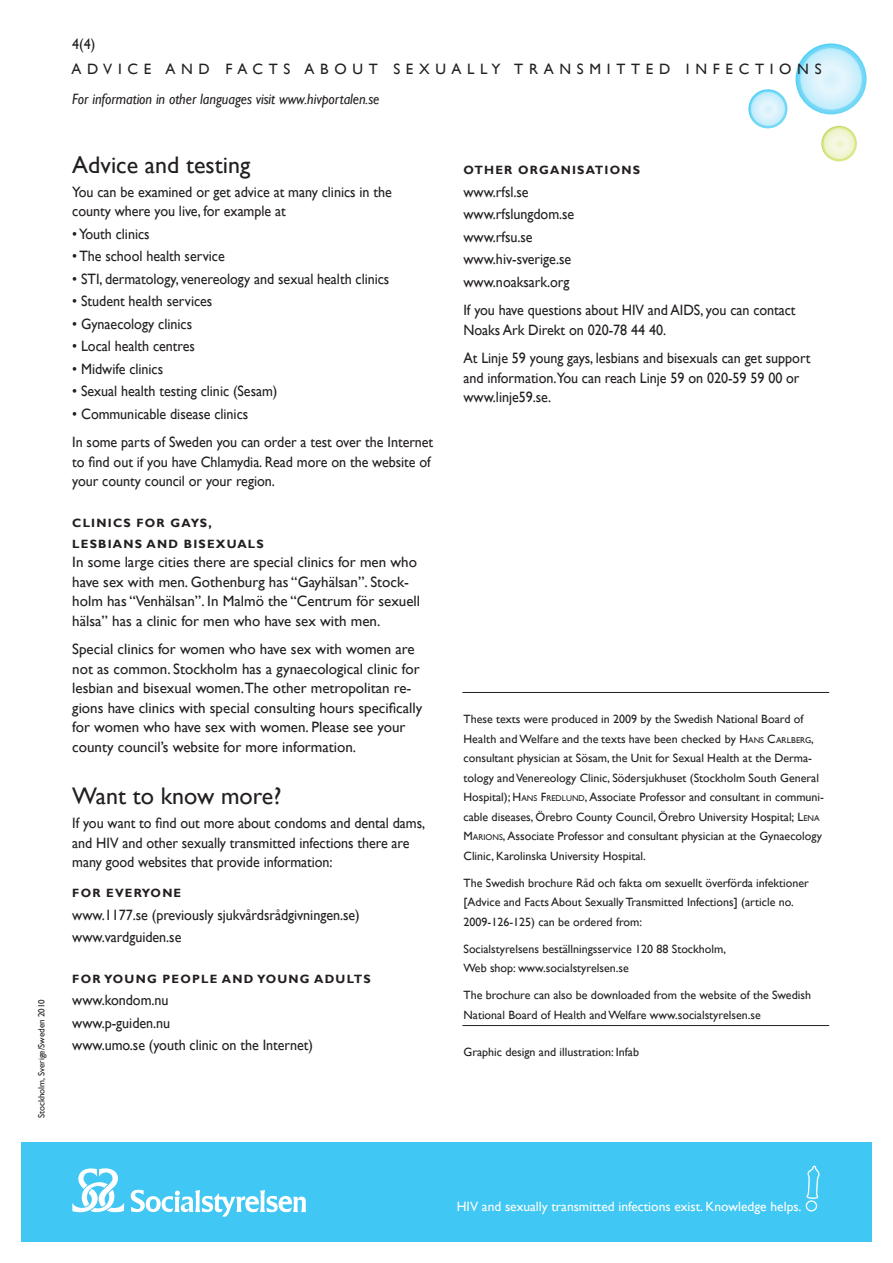
<style>
.page{position:relative;width:893px;height:1263px;background:#fff}
.page>*{position:absolute;margin:0;border:0;box-sizing:border-box;transform-origin:0 0}
.t1{font:24px "Gill Sans";color:#231f20}
.t2{font:15px/19.5px "Gill Sans";letter-spacing:-.005em;color:#231f20;scale:.94 1}
.t3{font:15px/19.5px "Gill Sans";letter-spacing:-.005em;color:#231f20}
.t4{font:italic 15px "Gill Sans";letter-spacing:-.005em;color:#231f20;scale:.94 1}
.t5{font:13.5px "Gill Sans";color:#fff}
.t6{font:12px/19.5px "Gill Sans";color:#231f20}
.t7{font:700 12px/21px "Gill Sans";letter-spacing:.1em;color:#231f20}
.t8{font:9px "Gill Sans";color:#231f20}
.s1{font-style:inherit}
.s2{font-size:8.4px}
</style>
<div class="page">
<svg style="left:821px;top:126px;width:36px;height:35px"></svg>
<svg style="left:795px;top:43px;width:71px;height:71px"></svg>
<svg style="left:748px;top:89px;width:39px;height:39px"></svg>
<div style="left:21px;top:1142px;width:851px;height:100px;background:#40c7f4"></div>
<svg style="left:72px;top:1168px;width:234px;height:49px"></svg>
<hr style="left:462px;top:1025px;width:367px;height:1px;background:#231f20">
<hr style="left:462px;top:692px;width:367px;height:1px;background:#231f20">
<svg style="left:806px;top:1166px;width:13px;height:45px"></svg>
<p class="t8" style="left:36px;top:1118px;width:121px;rotate:-90deg">Stockholm, Sverige/Sweden 2010</p>
<p class="t2" style="left:72px;top:34px;width:26px">4(4)</p>
<p class="t3" style="left:71px;top:60px;width:15px">advice</p>
<p class="t3" style="left:165px;top:60px;width:42px">a nd</p>
<p class="t3" style="left:225px;top:60px;width:14px">facts</p>
<p class="t3" style="left:304px;top:60px;width:16px">about</p>
<p class="t3" style="left:393px;top:60px;width:56px">se xua</p>
<p class="t3" style="left:467px;top:60px;width:125px">lly t ra nsmitted</p>
<p class="t3" style="left:686px;top:60px;width:41px">infectio</p>
<p class="t3" style="left:797px;top:60px;width:25px">n s</p>
<p class="t4" style="left:72px;top:90px;width:328px">For information in other languages visit www.hivportalen.se</p>
<h1 class="t1" style="left:72px;top:151px;width:180px">Advice and testing</h1>
<p class="t2" style="left:72px;top:182px;width:341px">You can be examined or get advice at many clinics in the county where you live, for example at</p>
<p class="t2" style="left:72px;top:224px;width:84px">• Youth clinics</p>
<p class="t2" style="left:72px;top:247px;width:164px">• The school health service</p>
<p class="t2" style="left:72px;top:269px;width:339px">• STI, dermatology, venereology and sexual health clinics</p>
<p class="t2" style="left:72px;top:292px;width:151px">• Student health services</p>
<p class="t2" style="left:72px;top:314px;width:129px">• Gynaecology clinics</p>
<p class="t2" style="left:72px;top:337px;width:132px">• Local health centres</p>
<p class="t2" style="left:72px;top:359px;width:98px">• Midwife clinics</p>
<p class="t2" style="left:72px;top:382px;width:220px">• Sexual health testing clinic (Sesam)</p>
<p class="t2" style="left:72px;top:400px;width:386px;line-height:28.5px">• Communicable disease clinics<br>In some parts of Sweden you can order a test over the Internet</p>
<p class="t2" style="left:72px;top:452px;width:383px">to find out if you have Chlamydia. Read more on the website of your county council or your region.</p>
<p class="t7" style="left:72px;top:512px;width:193px">CLINICS FOR GAYS,<br>LESBIANS AND BISEXUALS</p>
<p class="t3" style="left:72px;top:553px;width:349px">In some large cities there are special clinics for men who have sex with men. Gothenburg has “Gayhälsan”. Stock&shy;holm has “Venhälsan”. In Malmö the “Centrum för sexuell hälsa” has a clinic for men who have sex with men.</p>
<p class="t3" style="left:72px;top:640px;width:351px">Special clinics for women who have sex with women are not as common. Stockholm has a gynaecological clinic for lesbian and bisexual women.The other metropolitan re&shy;gions have clinics with special consulting hours specifically for women who have sex with women. Please see your county council’s website for more information.</p>
<h1 class="t1" style="left:72px;top:782px;width:211px">Want to know more?</h1>
<p class="t2" style="left:72px;top:813px;width:377px">If you want to find out more about condoms and dental dams, and HIV and other sexually transmitted infections there are many good websites that provide information:</p>
<p class="t7" style="left:72px;top:883px;width:20px">FOR</p>
<p class="t7" style="left:106px;top:883px;width:29px">EVERYONE</p>
<p class="t2" style="left:72px;top:903px;width:307px;line-height:22.5px">www.1177.se (previously sjukvårdsrådgivningen.se) www.vardguiden.se</p>
<p class="t7" style="left:72px;top:968px;width:44px">FOR YOUNG</p>
<p class="t7" style="left:163px;top:968px;width:10px">PEOPLE</p>
<p class="t7" style="left:222px;top:968px;width:12px">AND</p>
<p class="t7" style="left:257px;top:968px;width:12px">YOUNG</p>
<p class="t7" style="left:314px;top:968px;width:11px">ADULTS</p>
<p class="t2" style="left:72px;top:989px;width:258px;line-height:22.5px">www.kondom.nu<br>www.p-guiden.nu<br>www.umo.se (youth clinic on the Internet)</p>
<p class="t7" style="left:463px;top:160px;width:22px">OTHER</p>
<p class="t7" style="left:518px;top:160px;width:11px">ORGANISATIONS</p>
<p class="t2" style="left:463px;top:181px;width:119px;line-height:22.5px">www.rfsl.se www.rfslungdom.se www.rfsu.se www.hiv-sverige.se www.noaksark.org</p>
<p class="t2" style="left:463px;top:301px;width:355px">If you have questions about HIV and AIDS, you can contact<br>Noaks Ark Direkt on 020-78 44 40.</p>
<p class="t2" style="left:463px;top:349px;width:371px">At Linje 59 young gays, lesbians and bisexuals can get support and information.You can reach Linje 59 on 020-59 59 00 or www.linje59.se.</p>
<p class="t6" style="left:463px;top:710px;width:362px">These texts were produced in 2009 by the Swedish National Board of Health and Welfare and the texts have been checked by <span class="s1">H</span><span class="s2">ANS</span> <span class="s1">C</span><span class="s2">ARLBERG</span>, consultant physician at Sösam, the Unit for Sexual Health at the Derma&shy;tology and Venereology Clinic, Södersjukhuset (Stockholm South General Hospital); <span class="s1">H</span><span class="s2">ANS</span> <span class="s1">F</span><span class="s2">REDLUND</span><span class="s1">,</span> Associate Professor and consultant in communi&shy;cable diseases, Örebro County Council, Örebro University Hospital; <span class="s1">L</span><span class="s2">ENA </span><span class="s1">M</span><span class="s2">ARIONS</span>, Associate Professor and consultant physician at the Gynaecology Clinic, Karolinska University Hospital.</p>
<p class="t6" style="left:463px;top:873px;width:347px">The Swedish brochure Råd och fakta om sexuellt överförda infektioner [Advice and Facts About Sexually Transmitted Infections] (article no.<br>2009-126-125) can be ordered from:</p>
<p class="t6" style="left:463px;top:939px;width:264px">Socialstyrelsens beställningsservice 120 88 Stockholm,<br>Web shop: www.socialstyrelsen.se</p>
<p class="t6" style="left:463px;top:986px;width:349px">The brochure can also be downloaded from the website of the Swedish<br>National Board of Health and Welfare www.socialstyrelsen.se</p>
<p class="t6" style="left:463px;top:1043px;width:177px">Graphic design and illustration: Infab</p>
<p class="t5" style="left:457px;top:1198px;width:346px">HIV and sexually transmitted infections exist. Knowledge helps.</p>
</div>
